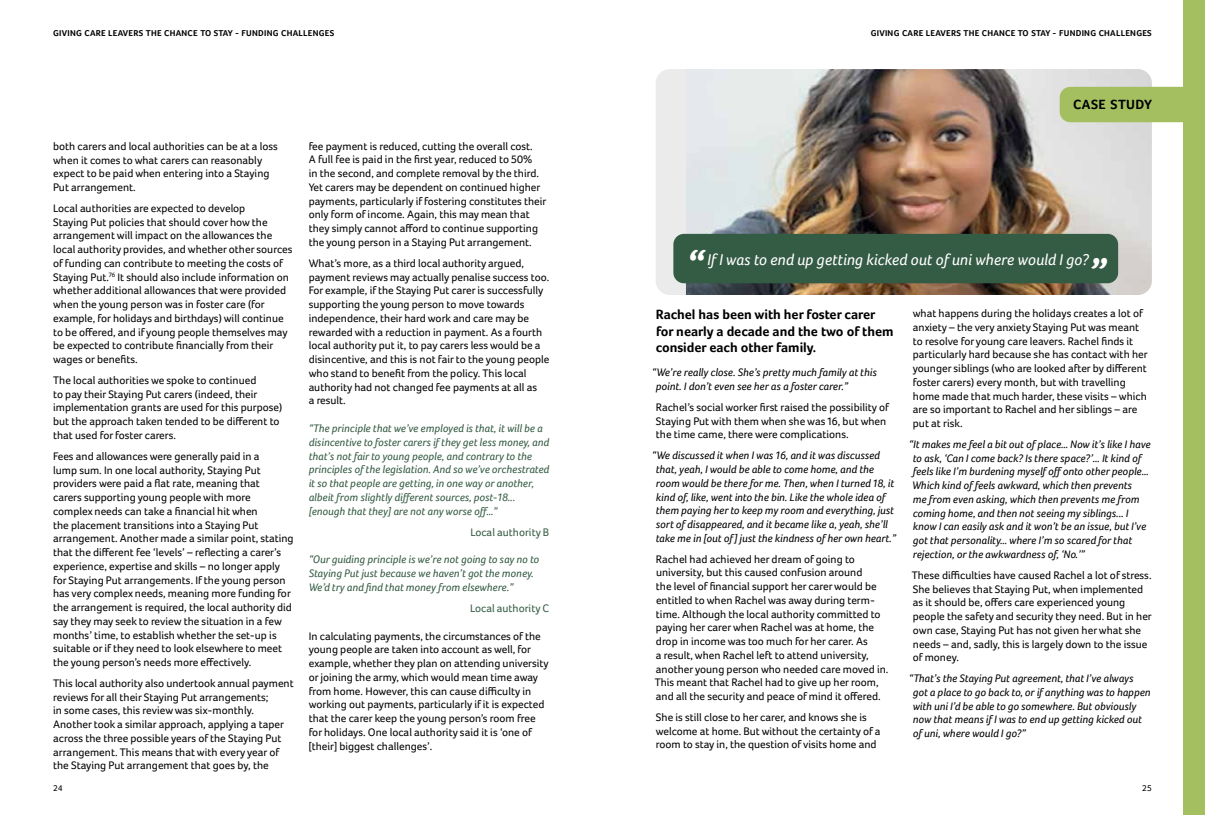
<style>
.page{position:relative;width:1205px;height:815px;background:#fff}
.page>*{position:absolute;margin:0;border:0;box-sizing:border-box;transform-origin:0 0}
.t1{font:italic 700 40px "Foco";color:#fff}
.t2{font:italic 16.25px "Foco";color:#fff}
.t3{font:700 13.75px/16.5px "Foco";letter-spacing:-.005em;color:#000}
.t4{font:700 13.75px "Foco";letter-spacing:.025em;color:#000}
.t5{font:11.25px/13.8px "Foco";color:#000}
.t6{font:italic 11.25px/13.8px "Foco";color:#000}
.t7{font:italic 11.25px/13.8px "Foco";color:#345b43}
.t8{font:11.25px "Foco";color:#345b43}
.t9{font:700 8.75px "Foco";letter-spacing:.03em;color:#000}
.t10{font:8.75px "Foco";color:#000}
</style>
<div class="page">
<div style="left:656px;top:69px;width:496px;height:226px;background:#ebebeb;border-radius:14px"></div>
<img style="left:686px;top:69px;width:466px;height:226px">
<div style="left:673px;top:234px;width:445px;height:49px;background:#345b43;border-radius:11px"></div>
<div style="left:1183px;top:0;width:22px;height:815px;background:#a4bf5f"></div>
<div style="left:1059px;top:87px;width:124px;height:35px;background:#a4bf5f"></div>
<p class="t9" style="left:53px;top:28px;width:283px">GIVING CARE LEAVERS THE CHANCE TO STAY - FUNDING CHALLENGES</p>
<p class="t9" style="left:871px;top:28px;width:283px">GIVING CARE LEAVERS THE CHANCE TO STAY - FUNDING CHALLENGES</p>
<p class="t5" style="left:53px;top:139px;width:226px">both carers and local authorities can be at a loss when it comes to what carers can reasonably expect to be paid when entering into a Staying Put arrangement.</p>
<p class="t5" style="left:53px;top:201px;width:241px">Local authorities are expected to develop<br>Staying Put policies that should cover how the arrangement will impact on the allowances the local authority provides, and whether other sources of funding can contribute to meeting the costs of Staying Put.<sup>76</sup> It should also include information on whether additional allowances that were provided when the young person was in foster care (for example, for holidays and birthdays) will continue to be offered, and if young people themselves may be expected to contribute financially from their wages or benefits.</p>
<p class="t5" style="left:53px;top:373px;width:231px">The local authorities we spoke to continued<br>to pay their Staying Put carers (indeed, their implementation grants are used for this purpose) but the approach taken tended to be different to that used for foster carers.</p>
<p class="t5" style="left:53px;top:449px;width:242px">Fees and allowances were generally paid in a<br>lump sum. In one local authority, Staying Put providers were paid a flat rate, meaning that<br>carers supporting young people with more<br>complex needs can take a financial hit when<br>the placement transitions into a Staying Put arrangement. Another made a similar point, stating that the different fee ‘levels’ – reflecting a carer’s experience, expertise and skills – no longer apply for Staying Put arrangements. If the young person has very complex needs, meaning more funding for the arrangement is required, the local authority did say they may seek to review the situation in a few months’ time, to establish whether the set-up is suitable or if they need to look elsewhere to meet the young person’s needs more effectively.</p>
<p class="t5" style="left:53px;top:676px;width:242px">This local authority also undertook annual payment reviews for all their Staying Put arrangements;<br>in some cases, this review was six-monthly.<br>Another took a similar approach, applying a taper across the three possible years of the Staying Put arrangement. This means that with every year of the Staying Put arrangement that goes by, the</p>
<p class="t5" style="left:309px;top:139px;width:239px">fee payment is reduced, cutting the overall cost.<br>A full fee is paid in the first year, reduced to 50%<br>in the second, and complete removal by the third.<br>Yet carers may be dependent on continued higher payments, particularly if fostering constitutes their only form of income. Again, this may mean that they simply cannot afford to continue supporting the young person in a Staying Put arrangement.</p>
<p class="t5" style="left:309px;top:256px;width:242px">What’s more, as a third local authority argued, payment reviews may actually penalise success too.<br>For example, if the Staying Put carer is successfully supporting the young person to move towards independence, their hard work and care may be rewarded with a reduction in payment. As a fourth local authority put it, to pay carers less would be a disincentive, and this is not fair to the young people who stand to benefit from the policy. This local authority had not changed fee payments at all as<br>a result.</p>
<p class="t7" style="left:309px;top:421px;width:242px">“The principle that we’ve employed is that, it will be a disincentive to foster carers if they get less money, and that’s not fair to young people, and contrary to the principles of the legislation. And so we’ve orchestrated it so that people are getting, in one way or another, albeit from slightly different sources, post-18... [enough that they] are not any worse off…”</p>
<p class="t8" style="left:470px;top:525px;width:80px">Local authority B</p>
<p class="t7" style="left:309px;top:553px;width:232px">“Our guiding principle is we’re not going to say no to<br>Staying Put just because we haven’t got the money.<br>We’d try and find that money from elsewhere.”</p>
<p class="t8" style="left:470px;top:601px;width:81px">Local authority C</p>
<p class="t5" style="left:309px;top:629px;width:242px">In calculating payments, the circumstances of the young people are taken into account as well, for example, whether they plan on attending university or joining the army, which would mean time away from home. However, this can cause difficulty in working out payments, particularly if it is expected that the carer keep the young person’s room free for holidays. One local authority said it is ‘one of [their] biggest challenges’.</p>
<p class="t4" style="left:1073px;top:97px;width:80px">CASE STUDY</p>
<h1 class="t1" style="left:686px;top:241px;width:19px">“</h1>
<h2 class="t2" style="left:707px;top:250px;width:383px">If I was to end up getting kicked out of uni where would I go?</h2>
<h1 class="t1" style="left:1089px;top:249px;width:19px">”</h1>
<p class="t3" style="left:656px;top:306px;width:239px">Rachel has been with her foster carer for nearly a decade and the two of them consider each other family.</p>
<p class="t6" style="left:656px;top:366px;width:222px;text-indent:-4px">“We’re really close. She’s pretty much family at this point. I don’t even see her as a foster carer.”</p>
<p class="t5" style="left:656px;top:400px;width:235px">Rachel’s social worker first raised the possibility of<br>Staying Put with them when she was 16, but when the time came, there were complications.</p>
<p class="t6" style="left:656px;top:449px;width:242px;text-indent:-4px">“We discussed it when I was 16, and it was discussed that, yeah, I would be able to come home, and the room would be there for me. Then, when I turned 18, it kind of, like, went into the bin. Like the whole idea of them paying her to keep my room and everything, just sort of disappeared, and it became like a, yeah, she’ll take me in [out of] just the kindness of her own heart.”</p>
<p class="t5" style="left:655px;top:552px;width:235px">Rachel had achieved her dream of going to university, but this caused confusion around<br>the level of financial support her carer would be entitled to when Rachel was away during term&shy;time. Although the local authority committed to paying her carer when Rachel was at home, the drop in income was too much for her carer. As<br>a result, when Rachel left to attend university, another young person who needed care moved in.<br>This meant that Rachel had to give up her room, and all the security and peace of mind it offered.</p>
<p class="t5" style="left:656px;top:710px;width:226px">She is still close to her carer, and knows she is welcome at home. But without the certainty of a room to stay in, the question of visits home and</p>
<p class="t5" style="left:913px;top:306px;width:236px">what happens during the holidays creates a lot of anxiety – the very anxiety Staying Put was meant to resolve for young care leavers. Rachel finds it particularly hard because she has contact with her younger siblings (who are looked after by different foster carers) every month, but with travelling home made that much harder, these visits – which are so important to Rachel and her siblings – are put at risk.</p>
<p class="t6" style="left:909px;top:437px;width:243px">“It makes me feel a bit out of place… Now it’s like I have to ask, ‘Can I come back? Is there space?’… It kind of feels like I’m burdening myself off onto other people… Which kind of feels awkward, which then prevents<br>me from even asking, which then prevents me from coming home, and then not seeing my siblings... I know I can easily ask and it won’t be an issue, but I’ve got that personality… where I’m so scared for that rejection, or the awkwardness of, ‘No.’”</p>
<p class="t5" style="left:911px;top:568px;width:242px">These difficulties have caused Rachel a lot of stress.<br>She believes that Staying Put, when implemented as it should be, offers care experienced young people the safety and security they need. But in her own case, Staying Put has not given her what she needs – and, sadly, this is largely down to the issue of money.</p>
<p class="t6" style="left:912px;top:671px;width:239px;text-indent:-4px">“That’s the Staying Put agreement, that I’ve always got a place to go back to, or if anything was to happen with uni I’d be able to go somewhere. But obviously now that means if I was to end up getting kicked out of uni, where would I go?”</p>
<p class="t10" style="left:53px;top:783px;width:11px">24</p>
<p class="t10" style="left:1142px;top:783px;width:11px">25</p>
</div>
